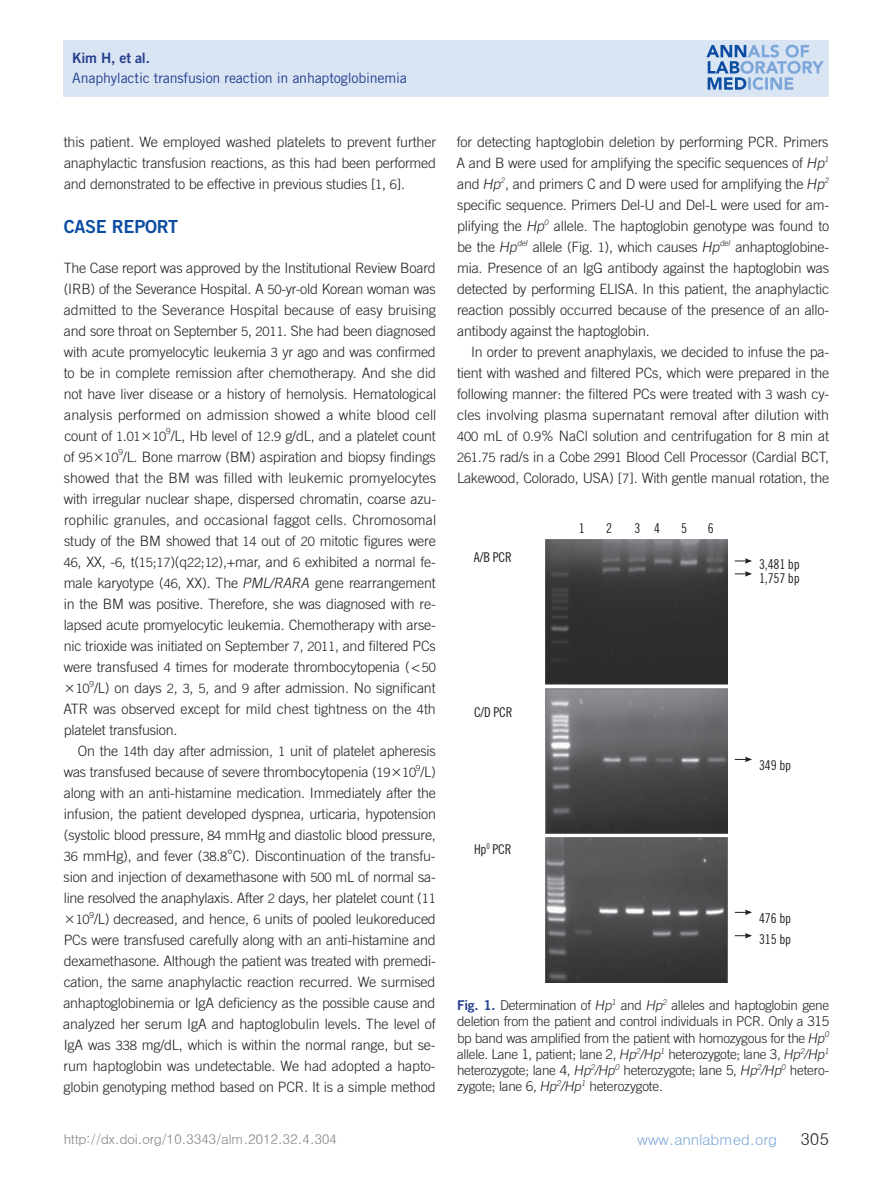
<style>
.page{position:relative;width:893px;height:1191px;background:#fff}
.page>*{position:absolute;margin:0;border:0;box-sizing:border-box;transform-origin:0 0}
.t1{font:18px "Trade Gothic LT Std Bd 2";letter-spacing:-.015em;color:#0d4da1}
.t2{font:16.5px "Dotum";color:#231f20}
.t3{font:15px "Dotum";letter-spacing:-.02em;color:#7ca7d8}
.t4{font:300 14.25px/21px "Trade Gothic LT Std";letter-spacing:-.015em;color:#231f20;text-align:justify}
.t5{font:14.25px "Trade Gothic LT Std";letter-spacing:-.015em;color:#253f8e}
.t6{font:14.25px "Trade Gothic LT Std Bd 2";letter-spacing:-.015em;color:#253f8e}
.t7{font:300 13.5px/16.2px "Trade Gothic LT Std";letter-spacing:-.015em;color:#231f20;text-align:justify}
.t8{font:13.5px/13.8px "Trade Gothic LT Std Cn 18";letter-spacing:-.015em;color:#231f20}
.t9{font:13.5px "Dotum";letter-spacing:-.03em;color:#808285}
.t10{font:300 12.75px "Trade Gothic LT Std";letter-spacing:-.015em;color:#231f20}
.s1{font-size:12.75px}
.s2{font-size:14.25px}
.s3{font-style:italic}
.s4{font-family:"Trade Gothic LT Std Bd 2";font-weight:400;color:#253f8e}
</style>
<div class="page">
<div style="left:64px;top:40px;width:765px;height:56px;background:#dae5f4"></div>
<svg style="left:706px;top:45px;width:118px;height:45px"></svg>
<img style="left:545px;top:539px;width:183px;height:145px">
<svg style="left:735px;top:558px;width:17px;height:6px"></svg>
<svg style="left:735px;top:571px;width:17px;height:5px"></svg>
<img style="left:545px;top:688px;width:183px;height:145px">
<svg style="left:735px;top:756px;width:17px;height:6px"></svg>
<img style="left:545px;top:837px;width:183px;height:145px">
<svg style="left:735px;top:909px;width:17px;height:6px"></svg>
<svg style="left:735px;top:933px;width:17px;height:5px"></svg>
<p class="t6" style="left:72px;top:49px;width:79px">Kim H, et al.</p>
<p class="t5" style="left:72px;top:69px;width:336px">Anaphylactic transfusion reaction in anhaptoglobinemia</p>
<p class="t4" style="left:64px;top:131px;width:374px">this patient. We employed washed platelets to prevent further anaphylactic transfusion reactions, as this had been performed and demonstrated to be effective in previous studies [<span class="s1">1</span>, <span class="s1">6</span>].</p>
<p class="t1" style="left:64px;top:215px;width:116px">CASE REPORT</p>
<p class="t4" style="left:64px;top:257px;width:374px">The Case report was approved by the Institutional Review Board (IRB) of the Severance Hospital. A <span class="s1">50</span>-yr-old Korean woman was admitted to the Severance Hospital because of easy bruising and sore throat on September <span class="s1">5</span>, <span class="s1">2011</span>. She had been diagnosed with acute promyelocytic leukemia <span class="s1">3</span> yr ago and was confirmed to be in complete remission after chemotherapy. And she did not have liver disease or a history of hemolysis. Hematological analysis performed on admission showed a white blood cell count of <span class="s1">1</span>.<span class="s1">01</span>×<span class="s1">10</span><sup>9</sup>/L, Hb level of <span class="s1">12</span>.<span class="s1">9</span> g/dL, and a platelet count</p>
<p class="t10" style="left:64px;top:449px;width:56px"><span class="s2">of</span> 95<span class="s2">×</span>10</p>
<p class="t4" style="left:64px;top:446px;width:374px;text-indent:55px"><sup>9</sup>/L. Bone marrow (BM) aspiration and biopsy findings showed that the BM was filled with leukemic promyelocytes with irregular nuclear shape, dispersed chromatin, coarse azu&shy;rophilic granules, and occasional faggot cells. Chromosomal study of the BM showed that <span class="s1">14</span> out of <span class="s1">20</span> mitotic figures were <span class="s1">46</span>, XX, -<span class="s1">6</span>, t(<span class="s1">15</span>;<span class="s1">17</span>)(q<span class="s1">22</span>;<span class="s1">12</span>),+mar, and <span class="s1">6</span> exhibited a normal fe&shy;male karyotype (<span class="s1">46</span>, XX). The <span class="s3">PML/RARA</span> gene rearrangement in the BM was positive. Therefore, she was diagnosed with re&shy;lapsed acute promyelocytic leukemia. Chemotherapy with arse&shy;nic trioxide was initiated on September <span class="s1">7</span>, <span class="s1">2011</span>, and filtered PCs were transfused <span class="s1">4</span> times for moderate thrombocytopenia (&lt;<span class="s1">50</span></p>
<p class="t10" style="left:66px;top:680px;width:26px"><span class="s2">×</span>10</p>
<p class="t4" style="left:64px;top:677px;width:374px;text-indent:26px"><sup>9</sup>/L) on days <span class="s1">2</span>, <span class="s1">3</span>, <span class="s1">5</span>, and <span class="s1">9</span> after admission. No significant ATR was observed except for mild chest tightness on the <span class="s1">4</span>th platelet transfusion.</p>
<p class="t4" style="left:64px;top:740px;width:374px;text-indent:14px">On the <span class="s1">14</span>th day after admission, <span class="s1">1</span> unit of platelet apheresis was transfused because of severe thrombocytopenia (<span class="s1">19</span>×<span class="s1">10</span><sup>9</sup>/L) along with an anti-histamine medication. Immediately after the infusion, the patient developed dyspnea, urticaria, hypotension (systolic blood pressure, <span class="s1">84</span> mmHg and diastolic blood pressure, <span class="s1">36</span> mmHg), and fever (<span class="s1">38</span>.<span class="s1">8</span>°C). Discontinuation of the transfu&shy;sion and injection of dexamethasone with <span class="s1">500</span> mL of normal sa&shy;line resolved the anaphylaxis. After <span class="s1">2</span> days, her platelet count (<span class="s1">11</span></p>
<p class="t10" style="left:66px;top:911px;width:26px"><span class="s2">×</span>10</p>
<p class="t4" style="left:63px;top:908px;width:374px;text-indent:26px"><sup>9</sup>/L) decreased, and hence, <span class="s1">6</span> units of pooled leukoreduced PCs were transfused carefully along with an anti-histamine and dexamethasone. Although the patient was treated with premedi&shy;cation, the same anaphylactic reaction recurred. We surmised anhaptoglobinemia or IgA deficiency as the possible cause and analyzed her serum IgA and haptoglobulin levels. The level of IgA was <span class="s1">338</span> mg/dL, which is within the normal range, but se&shy;rum haptoglobin was undetectable. We had adopted a hapto&shy;globin genotyping method based on PCR. It is a simple method</p>
<p class="t4" style="left:457px;top:131px;width:375px">for detecting haptoglobin deletion by performing PCR. Primers A and B were used for amplifying the specific sequences of <span class="s3">Hp</span><sup>1 </sup>and <span class="s3">Hp</span><sup>2</sup>, and primers C and D were used for amplifying the <span class="s3">Hp</span><sup>2 </sup>specific sequence. Primers Del-U and Del-L were used for am&shy;plifying the <span class="s3">Hp</span><sup>0</sup> allele. The haptoglobin genotype was found to be the <span class="s3">Hp</span><sup>del</sup> allele (Fig. <span class="s1">1</span>), which causes <span class="s3">Hp</span><sup>del</sup> anhaptoglobine&shy;mia. Presence of an IgG antibody against the haptoglobin was detected by performing ELISA. In this patient, the anaphylactic reaction possibly occurred because of the presence of an allo&shy;antibody against the haptoglobin.</p>
<p class="t4" style="left:457px;top:341px;width:374px;text-indent:14px">In order to prevent anaphylaxis, we decided to infuse the pa&shy;tient with washed and filtered PCs, which were prepared in the following manner: the filtered PCs were treated with <span class="s1">3</span> wash cy&shy;cles involving plasma supernatant removal after dilution with <span class="s1">400</span> mL of <span class="s1">0</span>.<span class="s1">9</span>% NaCl solution and centrifugation for <span class="s1">8</span> min at <span class="s1">261</span>.<span class="s1">75</span> rad/s in a Cobe <span class="s1">2991</span> Blood Cell Processor (Cardial BCT, Lakewood, Colorado, USA) [<span class="s1">7</span>]. With gentle manual rotation, the</p>
<p class="t8" style="left:474px;top:550px;width:39px">A/B PCR</p>
<p class="t8" style="left:474px;top:705px;width:40px">C/D PCR</p>
<p class="t8" style="left:474px;top:842px;width:39px">Hp<sup>0</sup> PCR</p>
<p class="t8" style="left:579px;top:521px;width:7px">1</p>
<p class="t8" style="left:606px;top:521px;width:7px">2</p>
<p class="t8" style="left:634px;top:521px;width:27px">3 4</p>
<p class="t8" style="left:681px;top:521px;width:7px">5</p>
<p class="t8" style="left:708px;top:521px;width:7px">6</p>
<p class="t8" style="left:759px;top:557px;width:42px">3,481 bp<br>1,757 bp</p>
<p class="t8" style="left:759px;top:758px;width:33px">349 bp</p>
<p class="t8" style="left:759px;top:906px;width:33px;line-height:21.6px">476 bp<br>315 bp</p>
<p class="t7" style="left:457px;top:997px;width:375px"><span class="s4">Fig. 1.</span> Determination of <span class="s3">Hp</span><sup>1</sup> and <span class="s3">Hp</span><sup>2</sup> alleles and haptoglobin gene deletion from the patient and control individuals in PCR. Only a 315 bp band was amplified from the patient with homozygous for the <span class="s3">Hp</span><sup>0 </sup>allele. Lane 1, patient; lane 2, <span class="s3">Hp</span><sup>2</sup><span class="s3">/Hp</span><sup>1</sup> heterozygote; lane 3, <span class="s3">Hp</span><sup>2</sup><span class="s3">/Hp</span><sup>1 </sup>heterozygote; lane 4, <span class="s3">Hp</span><sup>2</sup><span class="s3">/Hp</span><sup>0</sup> heterozygote; lane 5, <span class="s3">Hp</span><sup>2</sup><span class="s3">/Hp</span><sup>0</sup> hetero&shy;zygote; lane 6, <span class="s3">Hp</span><sup>2</sup><span class="s3">/Hp</span><sup>1</sup> heterozygote.</p>
<p class="t9" style="left:64px;top:1132px;width:275px">http://dx.doi.org/10.3343/alm.2012.32.4.304</p>
<p class="t3" style="left:637px;top:1131px;width:142px">www.annlabmed.org</p>
<p class="t2" style="left:800px;top:1130px;width:30px">305</p>
</div>
